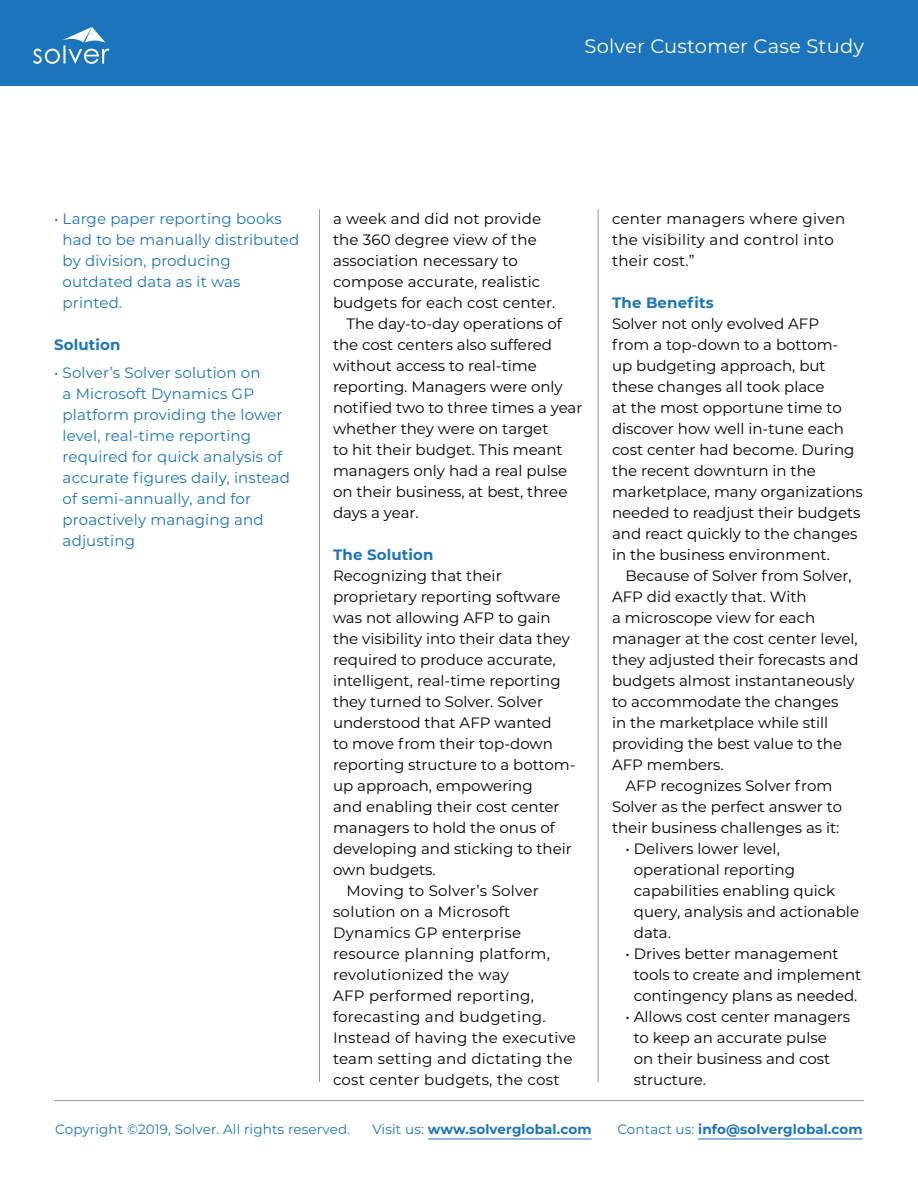
<style>
.page{position:relative;width:918px;height:1188px;background:#fff}
.page>*{position:absolute;margin:0;border:0;box-sizing:border-box;transform-origin:0 0}
.t1{font:19.5px "Montserrat";letter-spacing:.01em;color:#fff}
.t2{font:15px/21px "Montserrat";color:#000}
.t3{font:15px/21px "Montserrat";letter-spacing:.01em;color:#1c75bc}
.t4{font:15px/21px "Montserrat";letter-spacing:.02em;color:#000}
.t5{font:700 15px "Montserrat";letter-spacing:.01em;color:#1c75bc}
.t6{font:700 13.5px "Montserrat";letter-spacing:.01em;color:#1c75bc}
.t7{font:13.5px "Montserrat";letter-spacing:.01em;color:#1c75bc}
.s1{font-weight:400}
</style>
<div class="page">
<hr style="left:598px;top:209px;width:1px;height:873px;background:#939598">
<hr style="left:319px;top:209px;width:1px;height:873px;background:#939598">
<hr style="left:428px;top:1139px;width:164px;height:1px;background:#1c75bc">
<hr style="left:698px;top:1139px;width:165px;height:1px;background:#1c75bc">
<hr style="left:54px;top:1100px;width:810px;height:1px;background:#939598">
<div style="left:0;top:0;width:918px;height:86px;background:#1c75bc"></div>
<svg style="left:33px;top:27px;width:77px;height:37px"></svg>
<h1 class="t1" style="left:585px;top:32px;width:281px">Solver Customer Case Study</h1>
<p class="t3" style="left:63px;top:207px;width:238px;text-indent:-9px">• Large paper reporting books had to be manually distributed by division, producing outdated data as it was printed.</p>
<p class="t5" style="left:54px;top:334px;width:68px">Solution</p>
<p class="t3" style="left:63px;top:361px;width:229px;text-indent:-9px">• Solver’s Solver solution on<br>a Microsoft Dynamics GP platform providing the lower level, real-time reporting required for quick analysis of accurate figures daily, instead of semi-annually, and for proactively managing and adjusting</p>
<p class="t2" style="left:333px;top:207px;width:210px">a week and did not provide</p>
<p class="t2" style="left:333px;top:228px;width:205px">the 360 degree view of the</p>
<p class="t2" style="left:333px;top:249px;width:186px">association necessary to</p>
<p class="t2" style="left:333px;top:270px;width:209px">compose accurate, realistic</p>
<p class="t2" style="left:333px;top:291px;width:224px">budgets for each cost center.</p>
<p class="t2" style="left:346px;top:312px;width:217px">The day-to-day operations of</p>
<p class="t2" style="left:333px;top:333px;width:221px">the cost centers also suffered</p>
<p class="t2" style="left:333px;top:354px;width:205px">without access to real-time</p>
<p class="t2" style="left:333px;top:375px;width:231px">reporting. Managers were only</p>
<p class="t2" style="left:333px;top:396px;width:251px">notified two to three times a year</p>
<p class="t2" style="left:333px;top:417px;width:217px">whether they were on target</p>
<p class="t2" style="left:333px;top:438px;width:231px">to hit their budget. This meant</p>
<p class="t2" style="left:333px;top:459px;width:236px">managers only had a real pulse</p>
<p class="t2" style="left:333px;top:480px;width:236px">on their business, at best, three</p>
<p class="t2" style="left:333px;top:501px;width:87px">days a year.</p>
<p class="t5" style="left:333px;top:544px;width:102px">The Solution</p>
<p class="t2" style="left:333px;top:564px;width:170px">Recognizing that their</p>
<p class="t2" style="left:333px;top:585px;width:229px">proprietary reporting software</p>
<p class="t2" style="left:333px;top:606px;width:219px">was not allowing AFP to gain</p>
<p class="t2" style="left:333px;top:627px;width:238px">the visibility into their data they</p>
<p class="t2" style="left:333px;top:648px;width:224px">required to produce accurate,</p>
<p class="t2" style="left:333px;top:669px;width:229px">intelligent, real-time reporting</p>
<p class="t2" style="left:333px;top:690px;width:212px">they turned to Solver. Solver</p>
<p class="t2" style="left:333px;top:711px;width:220px">understood that AFP wanted</p>
<p class="t2" style="left:333px;top:732px;width:221px">to move from their top-down</p>
<p class="t2" style="left:333px;top:753px;width:244px">reporting structure to a bottom-</p>
<p class="t2" style="left:333px;top:774px;width:201px">up approach, empowering</p>
<p class="t2" style="left:333px;top:795px;width:228px">and enabling their cost center</p>
<p class="t2" style="left:333px;top:816px;width:223px">managers to hold the onus of</p>
<p class="t2" style="left:333px;top:837px;width:240px">developing and sticking to their</p>
<p class="t2" style="left:333px;top:858px;width:104px">own budgets.</p>
<p class="t4" style="left:346px;top:879px;width:194px">Moving to Solver’s Solver</p>
<p class="t4" style="left:333px;top:900px;width:179px">solution on a Microsoft</p>
<p class="t4" style="left:333px;top:921px;width:190px">Dynamics GP enterprise</p>
<p class="t4" style="left:333px;top:942px;width:218px">resource planning platform,</p>
<p class="t4" style="left:333px;top:963px;width:177px">revolutionized the way</p>
<p class="t4" style="left:333px;top:984px;width:202px">AFP performed reporting,</p>
<p class="t4" style="left:333px;top:1005px;width:214px">forecasting and budgeting.</p>
<p class="t4" style="left:333px;top:1026px;width:244px">Instead of having the executive</p>
<p class="t4" style="left:333px;top:1047px;width:241px">team setting and dictating the</p>
<p class="t4" style="left:333px;top:1068px;width:228px">cost center budgets, the cost</p>
<p class="t4" style="left:612px;top:207px;width:235px">center managers where given the visibility and control into their cost.”</p>
<p class="t5" style="left:612px;top:292px;width:103px">The Benefits</p>
<p class="t2" style="left:612px;top:312px;width:252px">Solver not only evolved AFP<br>from a top-down to a bottom-<br>up budgeting approach, but these changes all took place<br>at the most opportune time to discover how well in-tune each cost center had become. During the recent downturn in the marketplace, many organizations needed to readjust their budgets and react quickly to the changes in the business environment.</p>
<p class="t2" style="left:626px;top:564px;width:228px">Because of Solver from Solver,</p>
<p class="t2" style="left:612px;top:585px;width:196px">AFP did exactly that. With</p>
<p class="t2" style="left:612px;top:606px;width:205px">a microscope view for each</p>
<p class="t2" style="left:612px;top:627px;width:247px">manager at the cost center level,</p>
<p class="t2" style="left:612px;top:648px;width:248px">they adjusted their forecasts and</p>
<p class="t2" style="left:612px;top:669px;width:244px">budgets almost instantaneously</p>
<p class="t2" style="left:612px;top:690px;width:228px">to accommodate the changes</p>
<p class="t2" style="left:612px;top:711px;width:218px">in the marketplace while still</p>
<p class="t2" style="left:612px;top:732px;width:232px">providing the best value to the</p>
<p class="t2" style="left:612px;top:753px;width:113px">AFP members.</p>
<p class="t2" style="left:626px;top:774px;width:208px">AFP recognizes Solver from</p>
<p class="t2" style="left:612px;top:795px;width:232px">Solver as the perfect answer to</p>
<p class="t2" style="left:612px;top:816px;width:229px">their business challenges as it:</p>
<p class="t2" style="left:634px;top:837px;width:227px;text-indent:-8px">• Delivers lower level, operational reporting capabilities enabling quick query, analysis and actionable data.</p>
<p class="t2" style="left:634px;top:942px;width:229px;text-indent:-8px">• Drives better management tools to create and implement contingency plans as needed.</p>
<p class="t2" style="left:634px;top:1005px;width:218px;text-indent:-8px">• Allows cost center managers to keep an accurate pulse on their business and cost structure.</p>
<p class="t7" style="left:55px;top:1120px;width:296px">Copyright ©2019, Solver. All rights reserved.</p>
<p class="t6" style="left:372px;top:1120px;width:221px"><span class="s1">Visit us:</span> www.solverglobal.com</p>
<p class="t6" style="left:617px;top:1120px;width:247px"><span class="s1">Contact us:</span> info@solverglobal.com</p>
</div>
